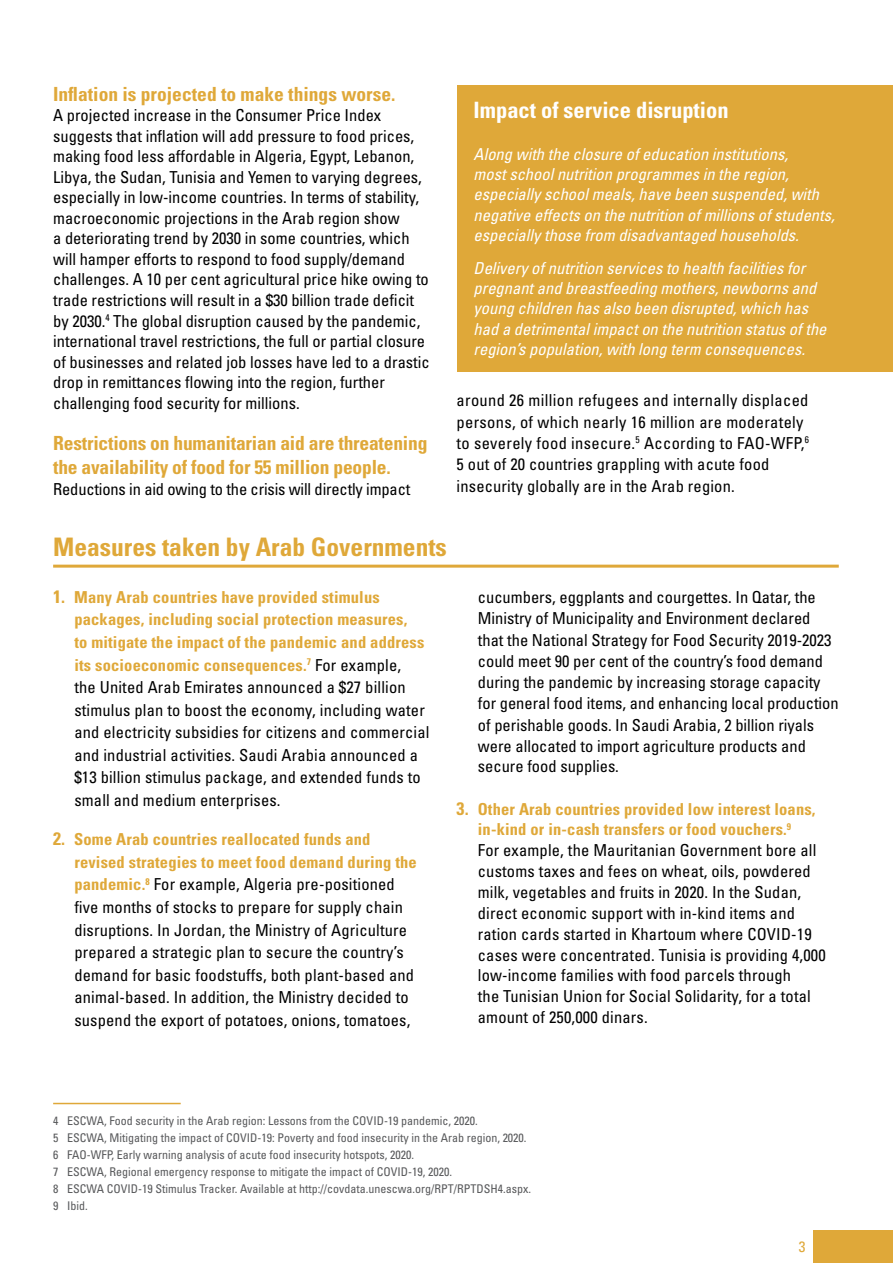
<style>
.page{position:relative;width:893px;height:1263px;background:#fff}
.page>*{position:absolute;margin:0;border:0;box-sizing:border-box;transform-origin:0 0}
.t1{font:700 condensed 25.5px "Univers";color:#dfa839}
.t2{font:700 condensed 22.5px "Univers LT Std";color:#fff}
.t3{font:700 condensed 19.5px/24.3px "Univers";letter-spacing:-.01em;color:#dfa839}
.t4{font:condensed 16.5px/22.5px "Univers";color:#000}
.t5{font:italic condensed 16.5px/20.2px "Univers LT Std";color:#fff}
.t6{font:condensed 16.5px/21.3px "Univers";letter-spacing:.02em;color:#000}
.t7{font:condensed 15px "Univers LT Std";color:#dfa839}
.t8{font:condensed 12px/17px "Univers LT Std";color:#58595b}
.s1{font-weight:700;font-size:18px;color:#dfa839}
.s2{font-weight:700;color:#dfa839}
</style>
<div class="page">
<div style="left:813px;top:1230px;width:80px;height:33px;background:#dfa839"></div>
<hr style="left:53px;top:1103px;width:128px;height:1px;background:#dfa839">
<hr style="left:53px;top:565px;width:786px;height:3px;background:#dfa839">
<div style="left:457px;top:85px;width:435px;height:287px;background:#dfa839"></div>
<p class="t3" style="left:53px;top:81px;width:344px">Inflation is projected to make things worse.</p>
<p class="t4" style="left:53px;top:105px;width:378px;line-height:20.5px">A projected increase in the Consumer Price Index suggests that inflation will add pressure to food prices, making food less affordable in Algeria, Egypt, Lebanon, Libya, the Sudan, Tunisia and Yemen to varying degrees, especially in low-income countries. In terms of stability, macroeconomic projections in the Arab region show<br>a deteriorating trend by 2030 in some countries, which will hamper efforts to respond to food supply/demand challenges. A 10 per cent agricultural price hike owing to trade restrictions will result in a $30 billion trade deficit by 2030.<sup>4</sup> The global disruption caused by the pandemic, international travel restrictions, the full or partial closure of businesses and related job losses have led to a drastic drop in remittances flowing into the region, further challenging food security for millions.</p>
<p class="t3" style="left:53px;top:431px;width:376px">Restrictions on humanitarian aid are threatening the availability of food for 55 million people.</p>
<p class="t4" style="left:53px;top:477px;width:359px">Reductions in aid owing to the crisis will directly impact</p>
<h2 class="t2" style="left:474px;top:97px;width:256px">Impact of service disruption</h2>
<p class="t5" style="left:474px;top:144px;width:363px">Along with the closure of education institutions,<br>most school nutrition programmes in the region, especially school meals, have been suspended, with negative effects on the nutrition of millions of students, especially those from disadvantaged households.</p>
<p class="t5" style="left:474px;top:258px;width:354px">Delivery of nutrition services to health facilities for pregnant and breastfeeding mothers, newborns and young children has also been disrupted, which has had a detrimental impact on the nutrition status of the region’s population, with long term consequences.</p>
<p class="t6" style="left:457px;top:390px;width:354px">around 26 million refugees and internally displaced persons, of which nearly 16 million are moderately to severely food insecure.<sup>5</sup> According to FAO-WFP,<sup>6<br></sup>5 out of 20 countries grappling with acute food insecurity globally are in the Arab region.</p>
<h1 class="t1" style="left:53px;top:531px;width:395px">Measures taken by Arab Governments</h1>
<p class="t4" style="left:74px;top:586px;width:356px;text-indent:-21px"><span class="s1">1.</span> <span class="s2">Many Arab countries have provided stimulus packages, including social protection measures,<br>to mitigate the impact of the pandemic and address its socioeconomic consequences.</span><sup>7</sup> For example,<br>the United Arab Emirates announced a $27 billion stimulus plan to boost the economy, including water and electricity subsidies for citizens and commercial and industrial activities. Saudi Arabia announced a $13 billion stimulus package, and extended funds to small and medium enterprises.</p>
<p class="t4" style="left:74px;top:828px;width:344px;text-indent:-21px"><span class="s1">2.</span> <span class="s2">Some Arab countries reallocated funds and revised strategies to meet food demand during the pandemic.</span><sup>8</sup> For example, Algeria pre-positioned five months of stocks to prepare for supply chain disruptions. In Jordan, the Ministry of Agriculture prepared a strategic plan to secure the country’s demand for basic foodstuffs, both plant-based and animal-based. In addition, the Ministry decided to suspend the export of potatoes, onions, tomatoes,</p>
<p class="t4" style="left:478px;top:586px;width:362px;line-height:21.1px">cucumbers, eggplants and courgettes. In Qatar, the Ministry of Municipality and Environment declared that the National Strategy for Food Security 2019-2023 could meet 90 per cent of the country’s food demand during the pandemic by increasing storage capacity for general food items, and enhancing local production of perishable goods. In Saudi Arabia, 2 billion riyals were allocated to import agriculture products and secure food supplies.</p>
<p class="t4" style="left:478px;top:798px;width:349px;line-height:20.9px;text-indent:-21px"><span class="s1">3.</span> <span class="s2">Other Arab countries provided low interest loans, in-kind or in-cash transfers or food vouchers.</span><sup>9<br></sup>For example, the Mauritanian Government bore all customs taxes and fees on wheat, oils, powdered milk, vegetables and fruits in 2020. In the Sudan, direct economic support with in-kind items and ration cards started in Khartoum where COVID-19 cases were concentrated. Tunisia is providing 4,000 low-income families with food parcels through<br>the Tunisian Union for Social Solidarity, for a total amount of 250,000 dinars.</p>
<p class="t8" style="left:53px;top:1112px;width:480px">4 ESCWA, Food security in the Arab region: Lessons from the COVID-19 pandemic, 2020.<br>5 ESCWA, Mitigating the impact of COVID-19: Poverty and food insecurity in the Arab region, 2020.<br>6 FAO-WFP, Early warning analysis of acute food insecurity hotspots, 2020.<br>7 ESCWA, Regional emergency response to mitigate the impact of COVID-19, 2020.<br>8 ESCWA COVID-19 Stimulus Tracker. Available at http://covdata.unescwa.org/RPT/RPTDSH4.aspx.<br>9 Ibid.</p>
<p class="t7" style="left:799px;top:1237px;width:8px">3</p>
</div>
